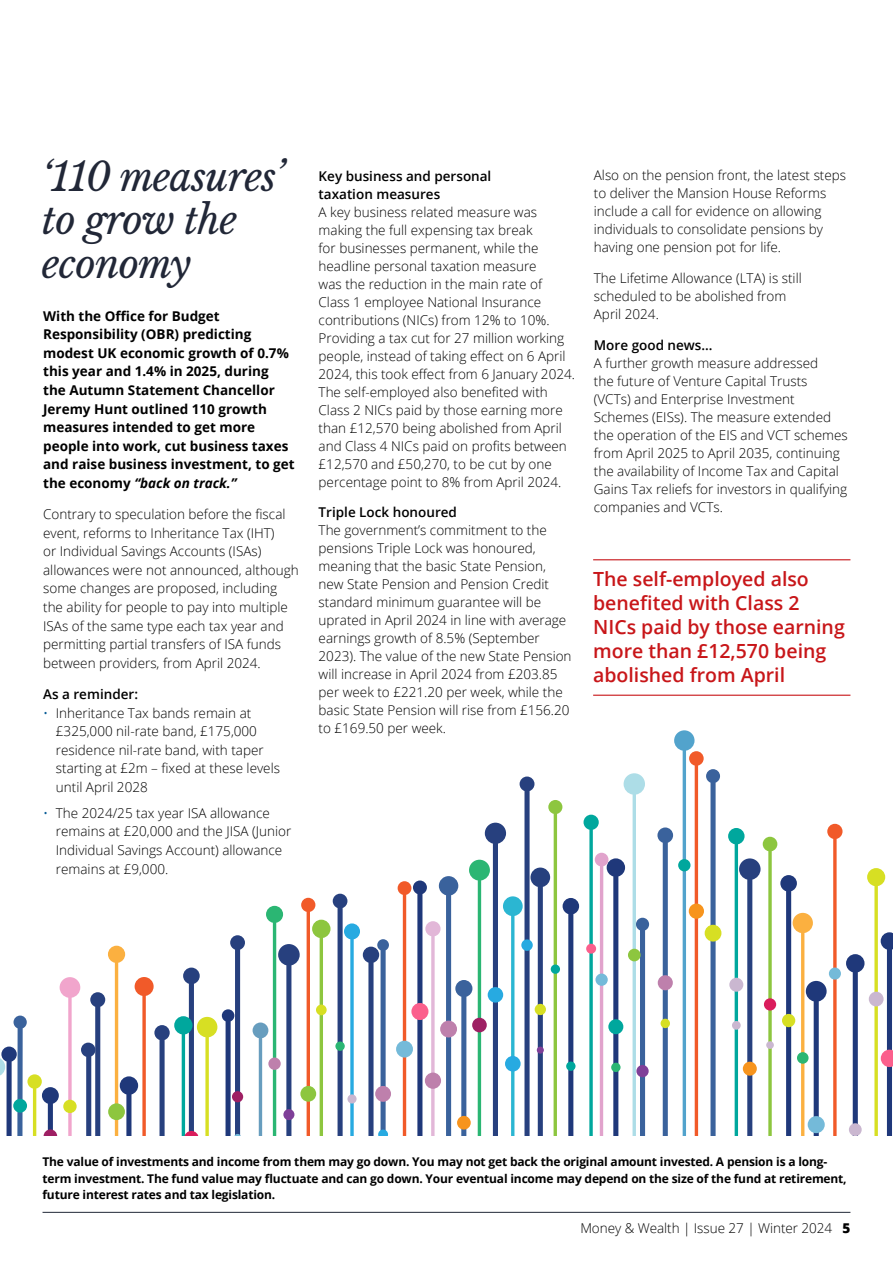
<style>
.page{position:relative;width:893px;height:1263px;background:#fff}
.page>*{position:absolute;margin:0;border:0;box-sizing:border-box;transform-origin:0 0}
.t1{font:italic 39px/43.5px "Libre Baskerville";letter-spacing:-.02em;color:#212737}
.t2{font:600 19.5px/24px "Open Sans";color:#c81619}
.t3{font:300 13.5px/18px "Open Sans";color:#000}
.t4{font:700 13.5px/18.6px "Open Sans";color:#000}
.t5{font:600 13.5px/18px "Open Sans";color:#000}
.t6{font:700 12px/16.5px "Open Sans";letter-spacing:-.015em;color:#000}
.s1{font-style:italic}
.s2{color:#075b95}
.s3{font-weight:800}
</style>
<div class="page">
<hr style="left:43px;top:1212px;width:807px;height:1px;background:#212737">
<svg style="left:0;top:730px;width:720px;height:405px"></svg>
<div style="left:396px;top:1041px;width:17px;height:16px;background:#74bad9;border-radius:50%"></div>
<div style="left:411px;top:1003px;width:17px;height:17px;background:#fb5f8c;border-radius:50%"></div>
<div style="left:425px;top:1072px;width:16px;height:17px;background:#be80ac;border-radius:50%"></div>
<div style="left:440px;top:1021px;width:17px;height:16px;background:#be80ac;border-radius:50%"></div>
<div style="left:457px;top:1116px;width:14px;height:13px;background:#f7941d;border-radius:50%"></div>
<div style="left:472px;top:1018px;width:15px;height:14px;background:#9e1f63;border-radius:50%"></div>
<div style="left:488px;top:987px;width:15px;height:15px;background:#27aae1;border-radius:50%"></div>
<div style="left:505px;top:1056px;width:16px;height:15px;background:#27aae1;border-radius:50%"></div>
<div style="left:521px;top:939px;width:12px;height:12px;background:#27aae1;border-radius:50%"></div>
<div style="left:535px;top:1004px;width:11px;height:11px;background:#d7df23;border-radius:50%"></div>
<div style="left:537px;top:1046px;width:7px;height:8px;background:#7f3f98;border-radius:50%"></div>
<div style="left:551px;top:964px;width:9px;height:10px;background:#00a79d;border-radius:50%"></div>
<div style="left:566px;top:1061px;width:9px;height:10px;background:#00a79d;border-radius:50%"></div>
<div style="left:586px;top:944px;width:10px;height:10px;background:#fb5f8c;border-radius:50%"></div>
<div style="left:595px;top:973px;width:13px;height:13px;background:#74bad9;border-radius:50%"></div>
<div style="left:608px;top:1019px;width:15px;height:15px;background:#00a79d;border-radius:50%"></div>
<div style="left:611px;top:1063px;width:9px;height:9px;background:#2bb673;border-radius:50%"></div>
<div style="left:628px;top:949px;width:13px;height:12px;background:#8dc63f;border-radius:50%"></div>
<div style="left:636px;top:1065px;width:13px;height:12px;background:#7f3f98;border-radius:50%"></div>
<div style="left:658px;top:975px;width:15px;height:15px;background:#be80ac;border-radius:50%"></div>
<div style="left:661px;top:1019px;width:9px;height:9px;background:#d7df23;border-radius:50%"></div>
<div style="left:678px;top:859px;width:12px;height:12px;background:#00a79d;border-radius:50%"></div>
<div style="left:689px;top:903px;width:15px;height:16px;background:#f7941d;border-radius:50%"></div>
<div style="left:705px;top:925px;width:16px;height:16px;background:#d7df23;border-radius:50%"></div>
<svg style="left:728px;top:824px;width:165px;height:311px"></svg>
<hr style="left:593px;top:559px;width:257px;height:1px;background:#c81619">
<hr style="left:593px;top:695px;width:257px;height:1px;background:#c81619">
<h1 class="t1" style="left:42px;top:155px;width:244px">‘110 measures’ to grow the economy</h1>
<p class="t4" style="left:43px;top:306px;width:253px">With the Office for Budget<br>Responsibility (OBR) predicting modest UK economic growth of 0.7% this year and 1.4% in 2025, during the Autumn Statement Chancellor<br>Jeremy Hunt outlined 110 growth measures intended to get more people into work, cut business taxes and raise business investment, to get the economy <span class="s1">“back on track.”</span></p>
<p class="t3" style="left:43px;top:505px;width:257px;line-height:18.6px">Contrary to speculation before the fiscal event, reforms to Inheritance Tax (IHT)<br>or Individual Savings Accounts (ISAs) allowances were not announced, although some changes are proposed, including the ability for people to pay into multiple ISAs of the same type each tax year and permitting partial transfers of ISA funds between providers, from April 2024.</p>
<p class="t5" style="left:43px;top:685px;width:96px">As a reminder:</p>
<p class="t3" style="left:56px;top:703px;width:226px;line-height:18.6px;text-indent:-13px"><span class="s2">•</span> Inheritance Tax bands remain at £325,000 nil-rate band, £175,000 residence nil-rate band, with taper starting at £2m – fixed at these levels until April 2028</p>
<p class="t3" style="left:56px;top:803px;width:237px;line-height:18.6px;text-indent:-13px"><span class="s2">•</span> The 2024/25 tax year ISA allowance remains at £20,000 and the JISA (Junior Individual Savings Account) allowance remains at £9,000.</p>
<p class="t5" style="left:319px;top:166px;width:174px">Key business and personal taxation measures</p>
<p class="t3" style="left:319px;top:202px;width:258px">A key business related measure was making the full expensing tax break<br>for businesses permanent, while the headline personal taxation measure<br>was the reduction in the main rate of Class 1 employee National Insurance contributions (NICs) from 12% to 10%.<br>Providing a tax cut for 27 million working people, instead of taking effect on 6 April 2024, this took effect from 6 January 2024.<br>The self-employed also benefited with Class 2 NICs paid by those earning more than £12,570 being abolished from April and Class 4 NICs paid on profits between £12,570 and £50,270, to be cut by one percentage point to 8% from April 2024.</p>
<p class="t5" style="left:319px;top:503px;width:140px">Triple Lock honoured</p>
<p class="t3" style="left:319px;top:521px;width:254px">The government’s commitment to the pensions Triple Lock was honoured, meaning that the basic State Pension, new State Pension and Pension Credit standard minimum guarantee will be uprated in April 2024 in line with average earnings growth of 8.5% (September 2023). The value of the new State Pension will increase in April 2024 from £203.85 per week to £221.20 per week, while the basic State Pension will rise from £156.20 to £169.50 per week.</p>
<p class="t3" style="left:594px;top:166px;width:254px">Also on the pension front, the latest steps to deliver the Mansion House Reforms include a call for evidence on allowing individuals to consolidate pensions by having one pension pot for life.</p>
<p class="t3" style="left:594px;top:269px;width:209px">The Lifetime Allowance (LTA) is still scheduled to be abolished from<br>April 2024.</p>
<p class="t5" style="left:594px;top:336px;width:120px">More good news…</p>
<p class="t3" style="left:594px;top:354px;width:255px">A further growth measure addressed<br>the future of Venture Capital Trusts (VCTs) and Enterprise Investment Schemes (EISs). The measure extended the operation of the EIS and VCT schemes from April 2025 to April 2035, continuing the availability of Income Tax and Capital Gains Tax reliefs for investors in qualifying companies and VCTs.</p>
<h2 class="t2" style="left:593px;top:566px;width:253px">The self-employed also benefited with Class 2<br>NICs paid by those earning more than £12,570 being abolished from April</h2>
<p class="t6" style="left:43px;top:1153px;width:806px">The value of investments and income from them may go down. You may not get back the original amount invested. A pension is a long&shy;term investment. The fund value may fluctuate and can go down. Your eventual income may depend on the size of the fund at retirement, future interest rates and tax legislation.</p>
<p class="t3" style="left:580px;top:1219px;width:272px">Money &amp; Wealth | Issue 27 | Winter 2024 <span class="s3">5</span></p>
</div>
